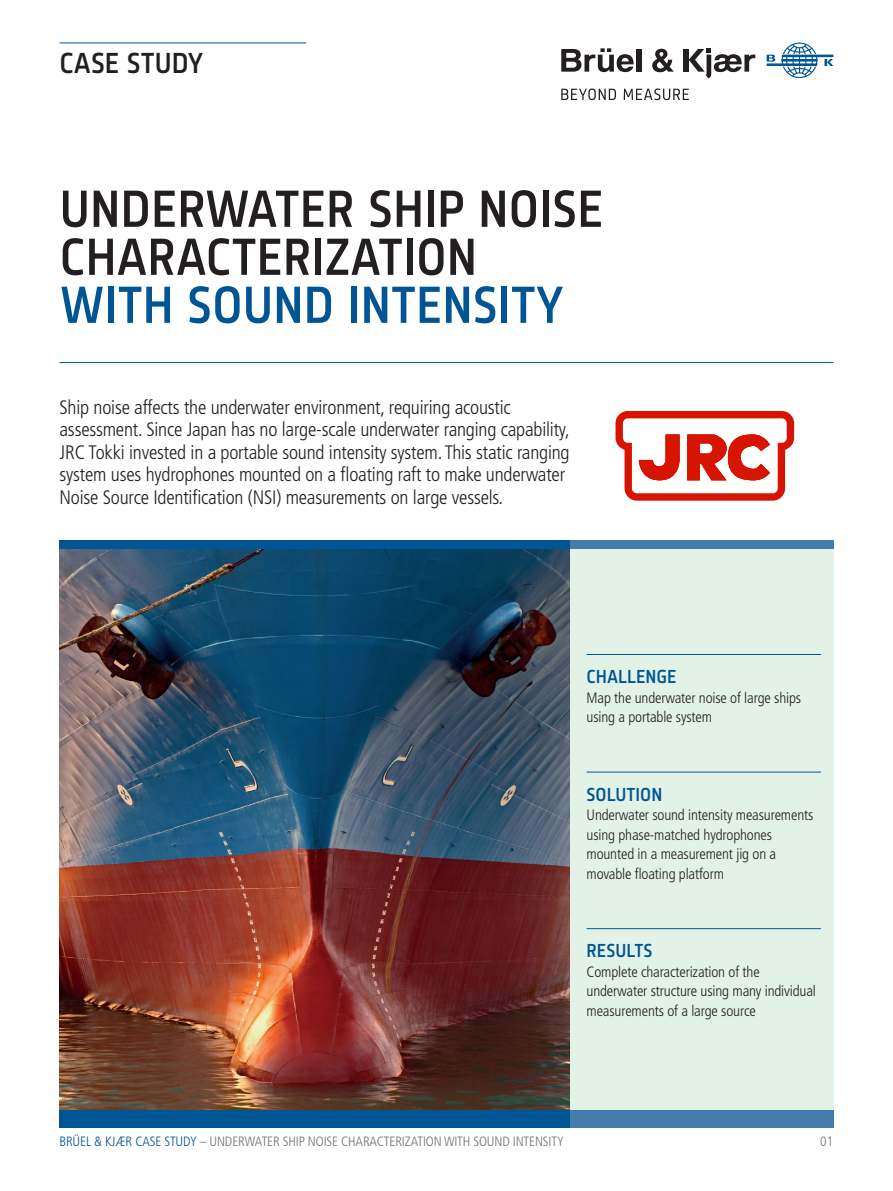
<style>
.page{position:relative;width:893px;height:1191px;background:#fff}
.page>*{position:absolute;margin:0;border:0;box-sizing:border-box;transform-origin:0 0}
.heading{font:500 54px/48px "Sinews Sans Pro";color:#231f20}
.heading-2{font:500 54px "Sinews Sans Pro";color:#005594}
.t1{font:500 30px "Sinews Sans Pro";color:#231f20}
.manchet{font:300 condensed 19.5px/22.5px "Frutiger LT Std";letter-spacing:-.01em;color:#231f20}
.cha-sol-res_headings{font:500 19.5px "Sinews Sans Pro";color:#005594}
.cha-sol-res_copy{font:300 condensed 15px/19.5px "Frutiger LT Std";letter-spacing:-.01em;color:#231f20}
.t2{font:300 condensed 13.5px "Frutiger LT Std";letter-spacing:-.01em;color:#717074}
.s1{color:#005594}
</style>
<div class="page">
<hr style="left:60px;top:43px;width:246px;height:1px;background:#005594">
<img style="left:60px;top:549px;width:510px;height:561px">
<div style="left:60px;top:1110px;width:510px;height:17px;background:#005594"></div>
<div style="left:570px;top:1110px;width:263px;height:17px;background:#437cad"></div>
<div style="left:570px;top:540px;width:263px;height:570px;background:#e3f2e7"></div>
<div style="left:684px;top:49px;width:5px;height:23px;background:#231f20"></div>
<div style="left:636px;top:49px;width:5px;height:23px;background:#231f20"></div>
<svg style="left:652px;top:49px;width:22px;height:23px"></svg>
<svg style="left:689px;top:48px;width:66px;height:30px"></svg>
<svg style="left:561px;top:48px;width:73px;height:24px"></svg>
<svg style="left:767px;top:43px;width:66px;height:35px"></svg>
<svg style="left:561px;top:88px;width:55px;height:12px"></svg>
<svg style="left:624px;top:88px;width:65px;height:12px"></svg>
<div style="left:60px;top:540px;width:510px;height:9px;background:#005594"></div>
<div style="left:570px;top:540px;width:263px;height:9px;background:#437cad"></div>
<hr style="left:60px;top:362px;width:773px;height:1px;background:#005594">
<hr style="left:587px;top:654px;width:234px;height:1px;background:#005594">
<hr style="left:587px;top:928px;width:234px;height:1px;background:#005594">
<hr style="left:587px;top:771px;width:234px;height:1px;background:#005594">
<svg style="left:615px;top:411px;width:179px;height:89px"></svg>
<p class="t1" style="left:60px;top:46px;width:145px">CASE STUDY</p>
<p class="heading" style="left:60px;top:185px;width:545px">UNDERWATER SHIP NOISE<br>CHARACTERIZATION</p>
<p class="heading-2" style="left:60px;top:275px;width:506px">WITH SOUND INTENSITY</p>
<p class="manchet" style="left:60px;top:396px;width:512px">Ship noise affects the underwater environment, requiring acoustic assessment. Since Japan has no large-scale underwater ranging capability, JRC Tokki invested in a portable sound intensity system. This static ranging system uses hydrophones mounted on a floating raft to make underwater Noise Source Identification (NSI) measurements on large vessels.</p>
<p class="cha-sol-res_headings" style="left:587px;top:666px;width:92px">CHALLENGE</p>
<p class="cha-sol-res_copy" style="left:587px;top:688px;width:216px">Map the underwater noise of large ships using a portable system</p>
<p class="cha-sol-res_headings" style="left:587px;top:783px;width:77px">SOLUTION</p>
<p class="cha-sol-res_copy" style="left:587px;top:805px;width:228px">Underwater sound intensity measurements using phase-matched hydrophones mounted in a measurement jig on a movable floating platform</p>
<p class="cha-sol-res_headings" style="left:587px;top:940px;width:67px">RESULTS</p>
<p class="cha-sol-res_copy" style="left:587px;top:962px;width:231px">Complete characterization of the underwater structure using many individual measurements of a large source</p>
<p class="t2" style="left:60px;top:1133px;width:506px"><span class="s1">BRÜEL &amp; KJÆR CASE STUDY</span> – UNDERWATER SHIP NOISE CHARACTERIZATION WITH SOUND INTENSITY</p>
<p class="t2" style="left:820px;top:1133px;width:15px">01</p>
</div>
